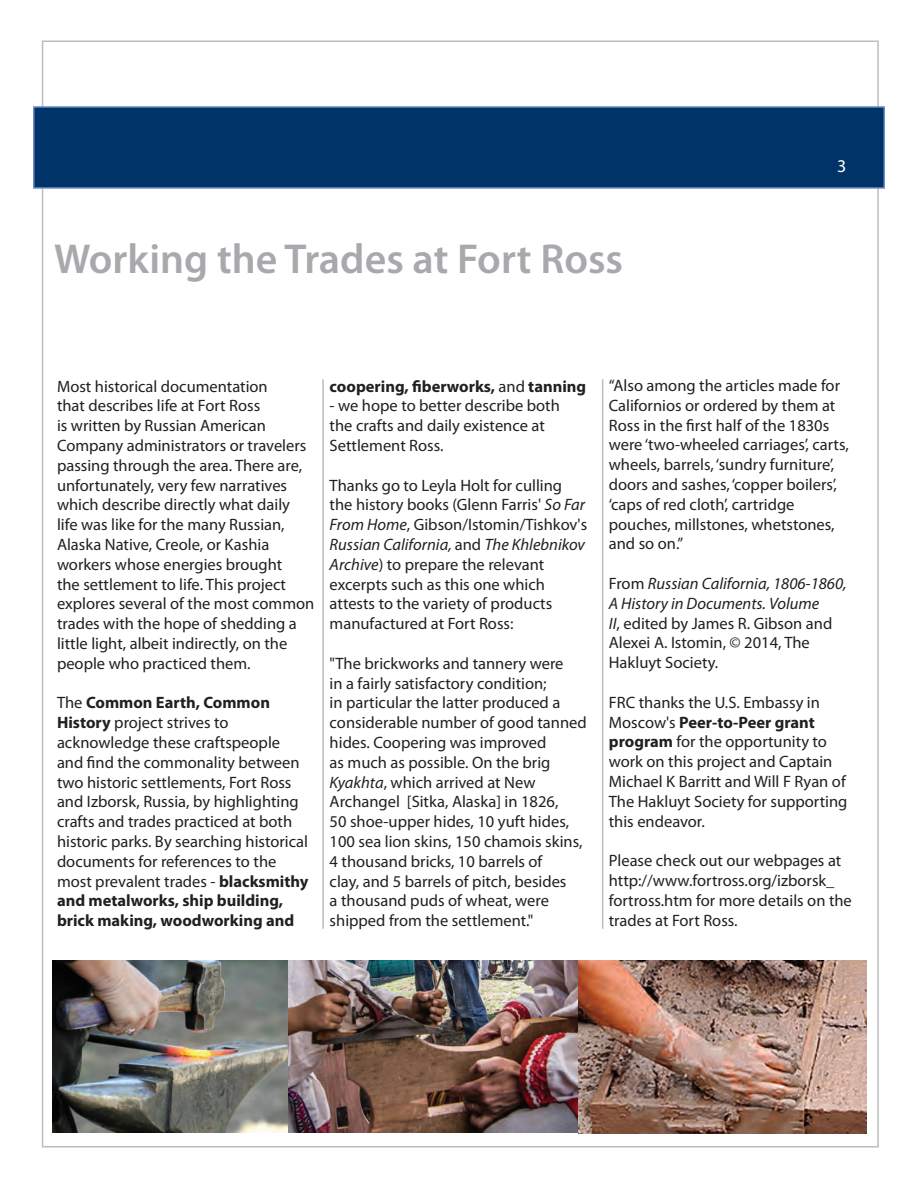
<style>
.page{position:relative;width:918px;height:1188px;background:#fff}
.page>*{position:absolute;margin:0;border:0;box-sizing:border-box;transform-origin:0 0}
.t1{font:600 42px "Myriad Pro";color:#a8a9ad}
.t2{font:18px "Myriad Pro";color:#fff}
.t3{font:16.5px/19.8px "Myriad Pro";color:#231f20}
.t4{font:700 16.5px "Myriad Pro";color:#231f20}
.s1{font-weight:700}
.s2{font-weight:400}
.s3{font-style:italic}
</style>
<div class="page">
<div style="left:33px;top:106px;width:852px;height:83px;background:#003367;border:2px solid #6f8cc1"></div>
<hr style="left:322px;top:379px;width:2px;height:550px;background:#bcbdc0">
<hr style="left:602px;top:379px;width:1px;height:550px;background:#bcbdc0">
<img style="left:53px;top:961px;width:235px;height:172px">
<img style="left:288px;top:961px;width:579px;height:172px">
<h1 class="t1" style="left:54px;top:233px;width:571px">Working the Trades at Fort Ross</h1>
<p class="t2" style="left:837px;top:155px;width:11px">3</p>
<p class="t3" style="left:57px;top:376px;width:259px">Most historical documentation<br>that describes life at Fort Ross<br>is written by Russian American Company administrators or travelers passing through the area. There are, unfortunately, very few narratives which describe directly what daily life was like for the many Russian, Alaska Native, Creole, or Kashia workers whose energies brought<br>the settlement to life. This project explores several of the most common trades with the hope of shedding a little light, albeit indirectly, on the people who practiced them.</p>
<p class="t3" style="left:57px;top:693px;width:253px">The <span class="s1">Common Earth, Common History</span> project strives to acknowledge these craftspeople and find the commonality between two historic settlements, Fort Ross and Izborsk, Russia, by highlighting crafts and trades practiced at both historic parks. By searching historical documents for references to the most prevalent trades - <span class="s1">blacksmithy and metalworks, ship building, brick making, woodworking and</span></p>
<p class="t4" style="left:330px;top:375px;width:258px">coopering, fiberworks, <span class="s2">and</span> tanning</p>
<p class="t3" style="left:330px;top:396px;width:232px">- we hope to better describe both the crafts and daily existence at<br>Settlement Ross.</p>
<p class="t3" style="left:330px;top:475px;width:259px">Thanks go to Leyla Holt for culling the history books (Glenn Farris' <span class="s3">So Far From Home</span>, Gibson/Istomin/Tishkov's <span class="s3">Russian California,</span> and <span class="s3">The Khlebnikov Archive</span>) to prepare the relevant excerpts such as this one which attests to the variety of products manufactured at Fort Ross:</p>
<p class="t3" style="left:330px;top:653px;width:259px">"The brickworks and tannery were<br>in a fairly satisfactory condition;<br>in particular the latter produced a considerable number of good tanned hides. Coopering was improved<br>as much as possible. On the brig <span class="s3">Kyakhta</span>, which arrived at New Archangel [Sitka, Alaska] in 1826,<br>50 shoe-upper hides, 10 yuft hides, 100 sea lion skins, 150 chamois skins, 4 thousand bricks, 10 barrels of<br>clay, and 5 barrels of pitch, besides<br>a thousand puds of wheat, were shipped from the settlement."</p>
<p class="t3" style="left:609px;top:375px;width:242px">“Also among the articles made for<br>Californios or ordered by them at<br>Ross in the first half of the 1830s were ‘two-wheeled carriages’, carts, wheels, barrels, ‘sundry furniture’, doors and sashes, ‘copper boilers’, ‘caps of red cloth’, cartridge pouches, millstones, whetstones, and so on.”</p>
<p class="t3" style="left:609px;top:573px;width:239px">From <span class="s3">Russian California, 1806-1860,<br>A History in Documents. Volume<br>II</span>, edited by James R. Gibson and<br>Alexei A. Istomin, © 2014, The<br>Hakluyt Society.</p>
<p class="t3" style="left:609px;top:692px;width:240px">FRC thanks the U.S. Embassy in<br>Moscow's <span class="s1">Peer-to-Peer grant program</span> for the opportunity to work on this project and Captain<br>Michael K Barritt and Will F Ryan of<br>The Hakluyt Society for supporting this endeavor.</p>
<p class="t3" style="left:609px;top:851px;width:245px">Please check out our webpages at http://www.fortross.org/izborsk_ fortross.htm for more details on the trades at Fort Ross.</p>
</div>
